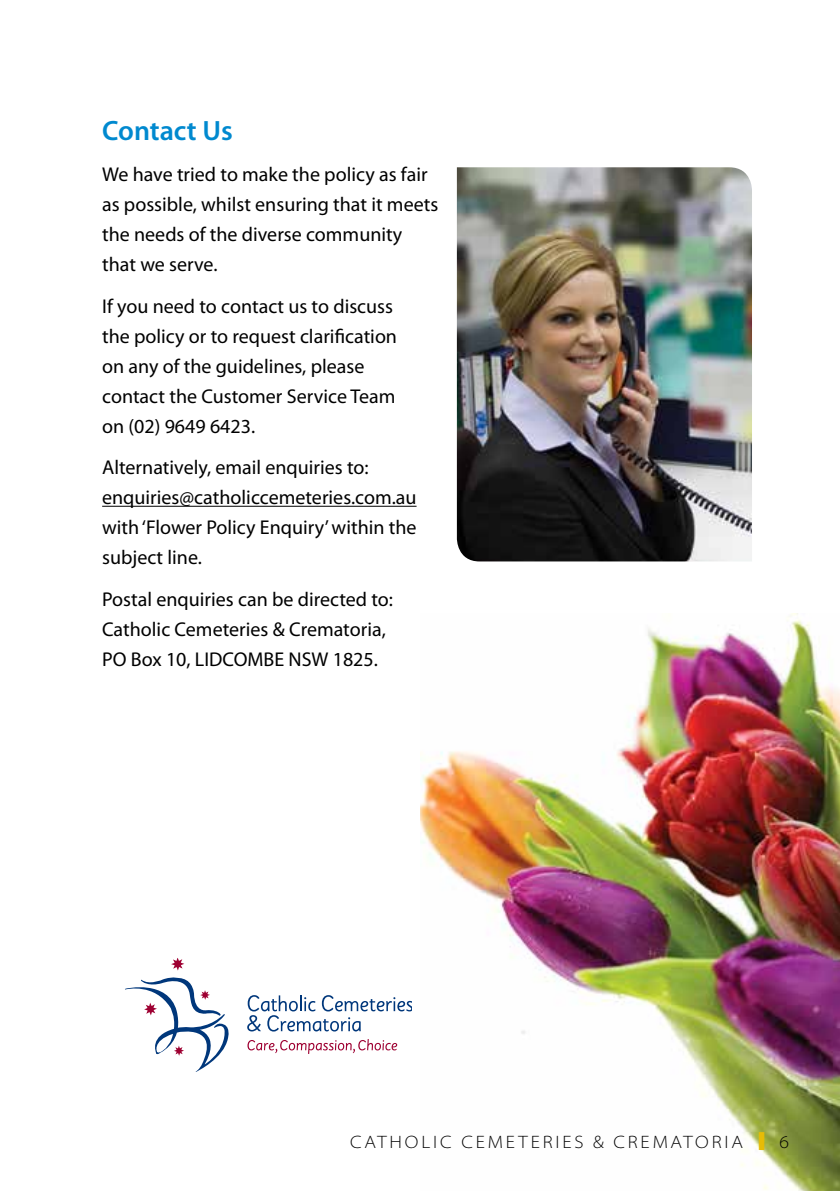
<style>
.page{position:relative;width:840px;height:1191px;background:#fff}
.page>*{position:absolute;margin:0;border:0;box-sizing:border-box;transform-origin:0 0}
.t1{font:600 28px "Myriad Pro";color:#0089cf}
.t2{font:20px/30px "Myriad Pro";color:#000}
.t3{font:300 semi-expanded 18px "Myriad Pro";letter-spacing:.16em;color:#000}
.s1{color:#e7bc06}
</style>
<div class="page">
<img style="left:420px;top:613px;width:419px;height:578px">
<hr style="left:102px;top:506px;width:314px;height:1px;background:#000">
<img style="left:456px;top:167px;width:295px;height:394px">
<svg style="left:125px;top:958px;width:104px;height:113px"></svg>
<svg style="left:247px;top:995px;width:164px;height:36px"></svg>
<svg style="left:247px;top:1039px;width:150px;height:15px"></svg>
<h1 class="t1" style="left:102px;top:113px;width:132px">Contact Us</h1>
<p class="t2" style="left:102px;top:159px;width:337px">We have tried to make the policy as fair as possible, whilst ensuring that it meets the needs of the diverse community that we serve.</p>
<p class="t2" style="left:102px;top:291px;width:296px">If you need to contact us to discuss the policy or to request clarification on any of the guidelines, please contact the Customer Service Team on (02) 9649 6423.</p>
<p class="t2" style="left:102px;top:452px;width:316px">Alternatively, email enquiries to: enquiries@catholiccemeteries.com.au with ‘Flower Policy Enquiry’ within the subject line.</p>
<p class="t2" style="left:102px;top:583px;width:292px">Postal enquiries can be directed to:<br>Catholic Cemeteries &amp; Crematoria,<br>PO Box 10, LIDCOMBE NSW 1825.</p>
<p class="t3" style="left:350px;top:1132px;width:440px">CATHOLIC CEMETERIES &amp; CREMATORIA <span class="s1">❙</span> 6</p>
</div>
